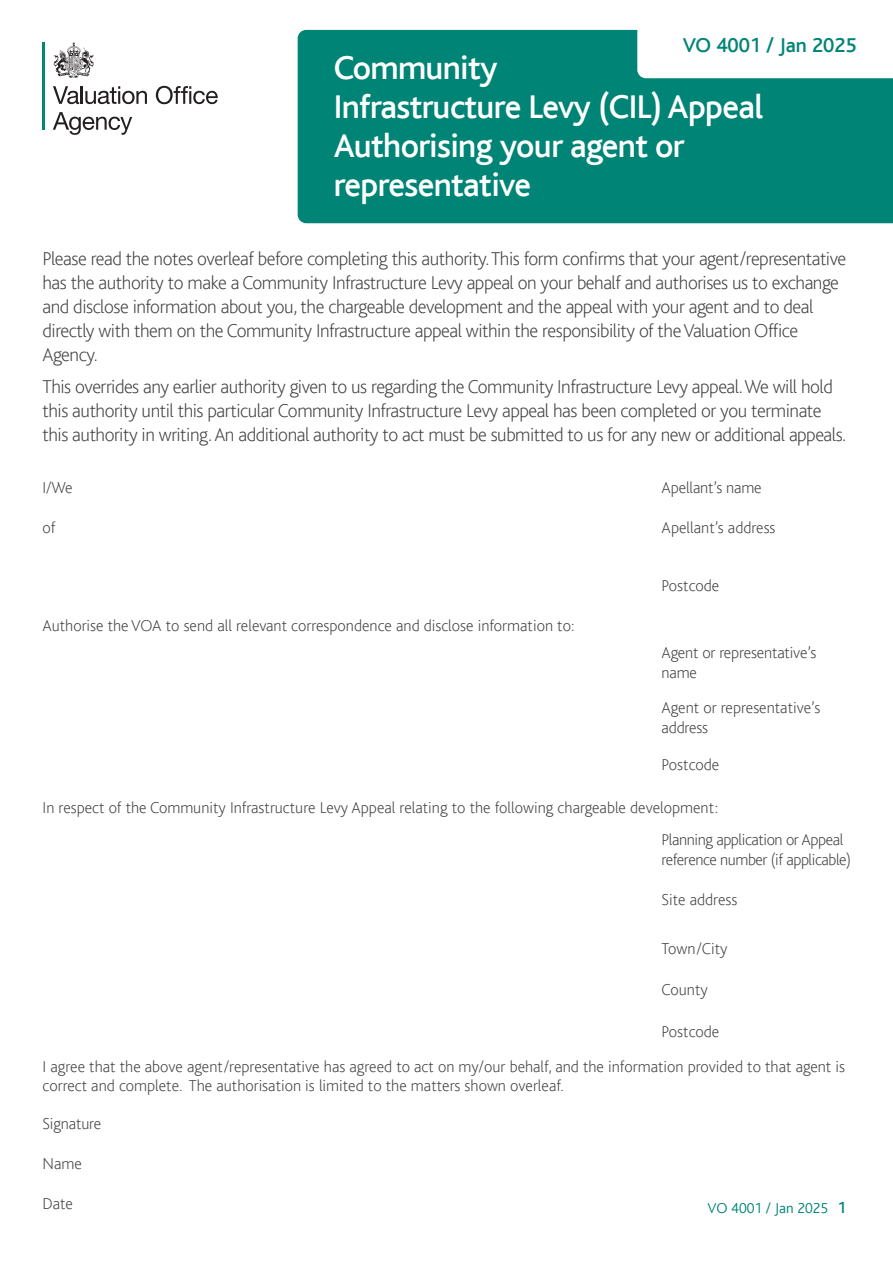
<style>
.page{position:relative;width:893px;height:1263px;background:#fff}
.page>*{position:absolute;margin:0;border:0;box-sizing:border-box;transform-origin:0 0}
.Header_1{font:500 34.5px/39px "Bliss";letter-spacing:-.02em;color:#fff}
.Header_1-2{font:500 21px "Bliss";color:#008476}
.Body_text__1{font:200 19.5px/24px "Bliss";letter-spacing:-.025em;color:#414042}
.Body_text__1-2{font:200 16.5px/19.5px "Bliss";color:#414042}
.Body_text__1-3{font:200 16.5px/19.5px "Bliss";letter-spacing:-.025em;color:#414042}
.t1{font:300 15px "Bliss";color:#008476}
.s1{font-weight:500;font-size:16.5px}
</style>
<div class="page">
<div style="left:298px;top:30px;width:595px;height:193px;background:#008476"></div>
<svg style="left:637px;top:30px;width:256px;height:48px"></svg>
<hr style="left:43px;top:43px;width:2px;height:87px;background:#048670">
<svg style="left:53px;top:86px;width:94px;height:18px"></svg>
<svg style="left:156px;top:86px;width:62px;height:18px"></svg>
<svg style="left:53px;top:112px;width:79px;height:23px"></svg>
<svg style="left:53px;top:43px;width:41px;height:35px"></svg>
<h1 class="Header_1-2" style="left:683px;top:34px;width:176px">VO 4001 / Jan 2025</h1>
<h1 class="Header_1" style="left:334px;top:49px;width:431px">Community<br>Infrastructure Levy (CIL) Appeal<br>Authorising your agent or representative</h1>
<p class="Body_text__1" style="left:43px;top:247px;width:805px">Please read the notes overleaf before completing this authority. This form confirms that your agent/representative has the authority to make a Community Infrastructure Levy appeal on your behalf and authorises us to exchange and disclose information about you, the chargeable development and the appeal with your agent and to deal directly with them on the Community Infrastructure appeal within the responsibility of the Valuation Office Agency.</p>
<p class="Body_text__1" style="left:43px;top:375px;width:805px">This overrides any earlier authority given to us regarding the Community Infrastructure Levy appeal. We will hold this authority until this particular Community Infrastructure Levy appeal has been completed or you terminate this authority in writing. An additional authority to act must be submitted to us for any new or additional appeals.</p>
<p class="Body_text__1-2" style="left:43px;top:478px;width:32px">I/We</p>
<p class="Body_text__1-2" style="left:43px;top:518px;width:14px">of</p>
<p class="Body_text__1-2" style="left:43px;top:617px;width:533px">Authorise the VOA to send all relevant correspondence and disclose information to:</p>
<p class="Body_text__1-2" style="left:661px;top:478px;width:102px">Apellant’s name</p>
<p class="Body_text__1-2" style="left:661px;top:518px;width:116px">Apellant’s address</p>
<p class="Body_text__1-2" style="left:661px;top:576px;width:59px">Postcode</p>
<p class="Body_text__1-2" style="left:661px;top:643px;width:156px">Agent or representative’s name</p>
<p class="Body_text__1-2" style="left:661px;top:698px;width:160px">Agent or representative’s address</p>
<p class="Body_text__1-2" style="left:661px;top:755px;width:59px">Postcode</p>
<p class="Body_text__1-2" style="left:43px;top:798px;width:677px">In respect of the Community Infrastructure Levy Appeal relating to the following chargeable development:</p>
<p class="Body_text__1-3" style="left:661px;top:830px;width:191px">Planning application or Appeal reference number (if applicable)</p>
<p class="Body_text__1-2" style="left:661px;top:890px;width:77px">Site address</p>
<p class="Body_text__1-2" style="left:661px;top:939px;width:68px">Town/City</p>
<p class="Body_text__1-2" style="left:661px;top:980px;width:48px">County</p>
<p class="Body_text__1-2" style="left:661px;top:1022px;width:59px">Postcode</p>
<p class="Body_text__1-2" style="left:43px;top:1057px;width:804px">I agree that the above agent/representative has agreed to act on my/our behalf, and the information provided to that agent is correct and complete. The authorisation is limited to the matters shown overleaf.</p>
<p class="Body_text__1-2" style="left:43px;top:1114px;width:60px">Signature</p>
<p class="Body_text__1-2" style="left:43px;top:1154px;width:41px">Name</p>
<p class="Body_text__1-2" style="left:43px;top:1194px;width:32px">Date</p>
<p class="t1" style="left:708px;top:1200px;width:140px">VO 4001 / Jan 2025 <span class="s1">1</span></p>
</div>
